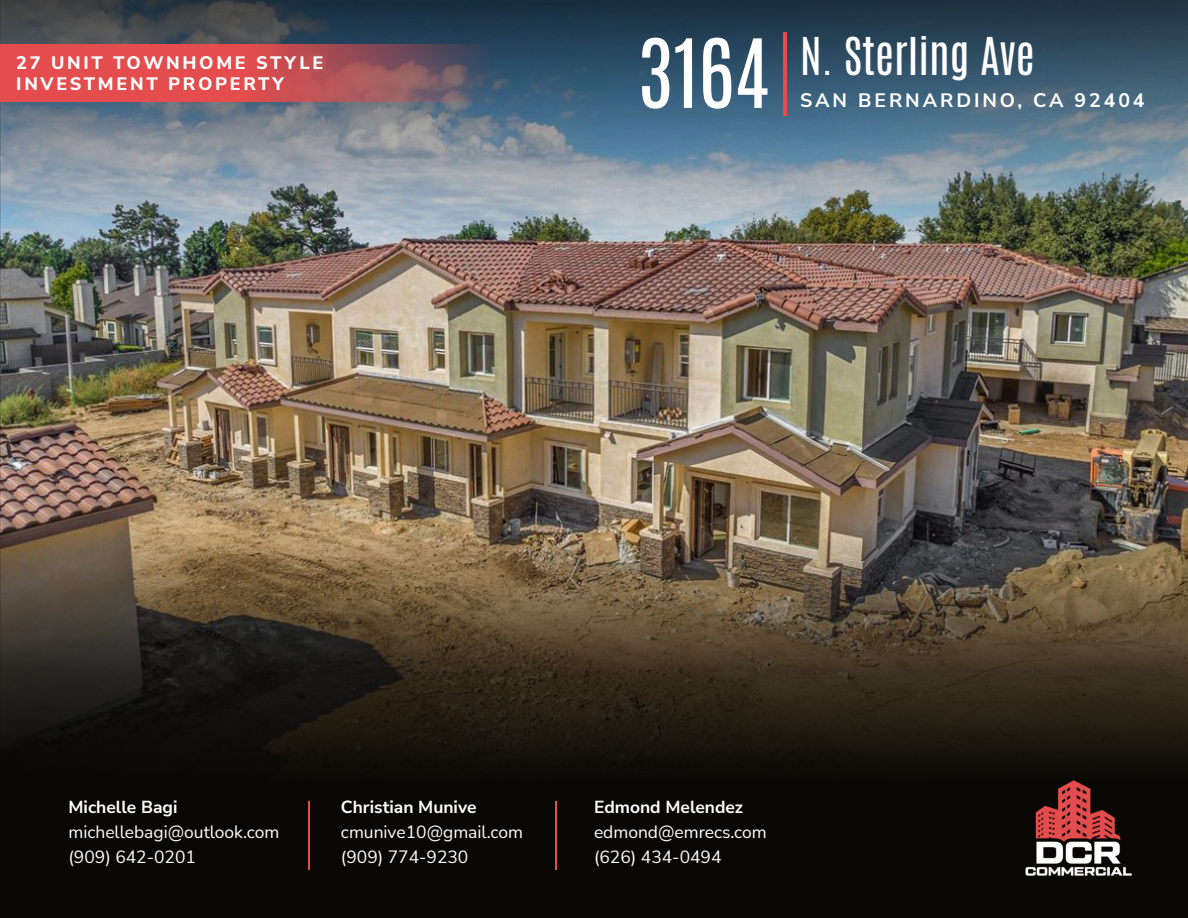
<style>
.page{position:relative;width:1188px;height:918px;background:#080704}
.page>*{position:absolute;margin:0;border:0;box-sizing:border-box;transform-origin:0 0}
.t1{font:80.85px "Antonio";color:#fff}
.t2{font:43.5px "Antonio";color:#fff}
.t3{font:700 19.5px "Nunito Sans";letter-spacing:.15em;color:#fff}
.t4{font:800 18px/21px "Nunito Sans";letter-spacing:.15em;color:#fff}
.t5{font:17.4px/25.2px "Nunito Sans";color:#fff}
.t6{font:700 17.4px "Nunito Sans";color:#fff}
</style>
<div class="page">
<img style="left:0;top:304px;width:1188px;height:505px">
<img style="left:1025px;top:779px;width:109px;height:97px">
<hr style="left:308px;top:801px;width:2px;height:69px;background:#e44c4d">
<hr style="left:556px;top:801px;width:1px;height:69px;background:#e44c4d">
<img style="left:0;top:0;width:1188px;height:304px">
<hr style="left:784px;top:33px;width:3px;height:83px;background:#e44c4d">
<svg style="left:0;top:44px;width:492px;height:57px;fill:#e44c4d"></svg>
<p class="t4" style="left:16px;top:52px;width:309px">27 UNIT TOWNHOME STYLE<br>INVESTMENT PROPERTY</p>
<h1 class="t1" style="left:638px;top:15px;width:133px">3164</h1>
<h2 class="t2" style="left:800px;top:26px;width:236px">N. Sterling Ave</h2>
<p class="t3" style="left:800px;top:87px;width:346px">SAN BERNARDINO, CA 92404</p>
<p class="t6" style="left:68px;top:795px;width:111px">Michelle Bagi</p>
<p class="t5" style="left:68px;top:820px;width:212px">michellebagi@outlook.com (909) 642-0201</p>
<p class="t6" style="left:341px;top:795px;width:137px">Christian Munive</p>
<p class="t5" style="left:341px;top:820px;width:184px">cmunive10@gmail.com (909) 774-9230</p>
<p class="t6" style="left:594px;top:795px;width:151px">Edmond Melendez</p>
<p class="t5" style="left:594px;top:820px;width:174px">edmond@emrecs.com (626) 434-0494</p>
</div>
